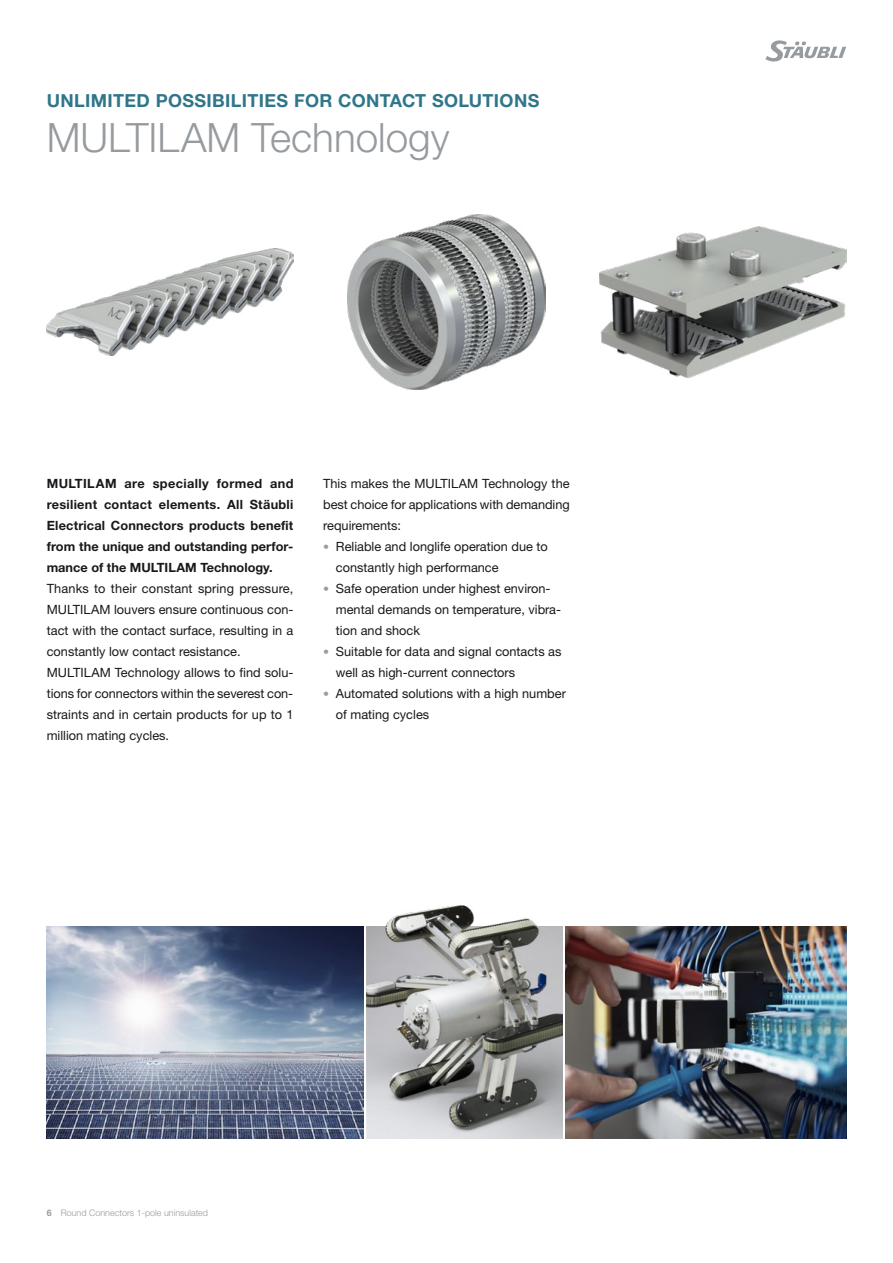
<style>
.page{position:relative;width:893px;height:1263px;background:#fff}
.page>*{position:absolute;margin:0;border:0;box-sizing:border-box;transform-origin:0 0}
.t1{font:300 40.5px "Helvetica Neue LTW1 G";color:#969b9f}
.t2{font:700 18px "Helvetica Neue LTW1 G";letter-spacing:.02em;color:#30768a}
.t3{font:12.75px/21px "Helvetica Neue LTW1 G";color:#1a171c}
.t4{font:300 9px "Helvetica Neue LTW1 G";color:#969b9f}
.s1{font-weight:700}
.s2{font-weight:300;font-size:12px;color:#969b9f}
</style>
<div class="page">
<svg style="left:765px;top:40px;width:81px;height:22px"></svg>
<img style="left:47px;top:249px;width:246px;height:107px">
<img style="left:347px;top:215px;width:198px;height:175px">
<img style="left:600px;top:227px;width:246px;height:151px">
<img style="left:566px;top:926px;width:280px;height:213px">
<img style="left:386px;top:905px;width:151px;height:21px">
<img style="left:367px;top:926px;width:195px;height:213px">
<img style="left:47px;top:926px;width:317px;height:213px">
<p class="t2" style="left:47px;top:89px;width:494px">UNLIMITED POSSIBILITIES FOR CONTACT SOLUTIONS</p>
<p class="t1" style="left:47px;top:113px;width:404px">MULTIL AM Technology</p>
<p class="t3" style="left:47px;top:473px;width:248px"><span class="s1">MULTIL AM are specially formed and resilient contact elements. All Stäubli Electrical Connectors products benefit from the unique and outstanding perfor&shy;mance of the MULTIL AM Technology.<br></span>Thanks to their constant spring pressure, MULTIL AM louvers ensure continuous con&shy;tact with the contact surface, resulting in a constantly low contact resistance.<br>MULTIL AM Technology allows to find solu&shy;tions for connectors within the severest con&shy;straints and in certain products for up to 1 million mating cycles.</p>
<p class="t3" style="left:323px;top:473px;width:248px;text-align:justify">This makes the MULTIL AM Technology the best choice for applications with demanding requirements:</p>
<p class="t3" style="left:336px;top:536px;width:213px;text-indent:-13px"><span class="s2">•</span> Reliable and longlife operation due to constantly high performance</p>
<p class="t3" style="left:336px;top:578px;width:227px;text-indent:-13px"><span class="s2">•</span> Safe operation under highest environ&shy;mental demands on temperature, vibra&shy;tion and shock</p>
<p class="t3" style="left:336px;top:641px;width:227px;text-indent:-13px"><span class="s2">•</span> Suitable for data and signal contacts as well as high-current connectors</p>
<p class="t3" style="left:336px;top:683px;width:231px;text-indent:-13px"><span class="s2">•</span> Automated solutions with a high number of mating cycles</p>
<p class="t4" style="left:47px;top:1207px;width:163px"><span class="s1">6</span> Round Connectors 1-pole uninsulated</p>
</div>
